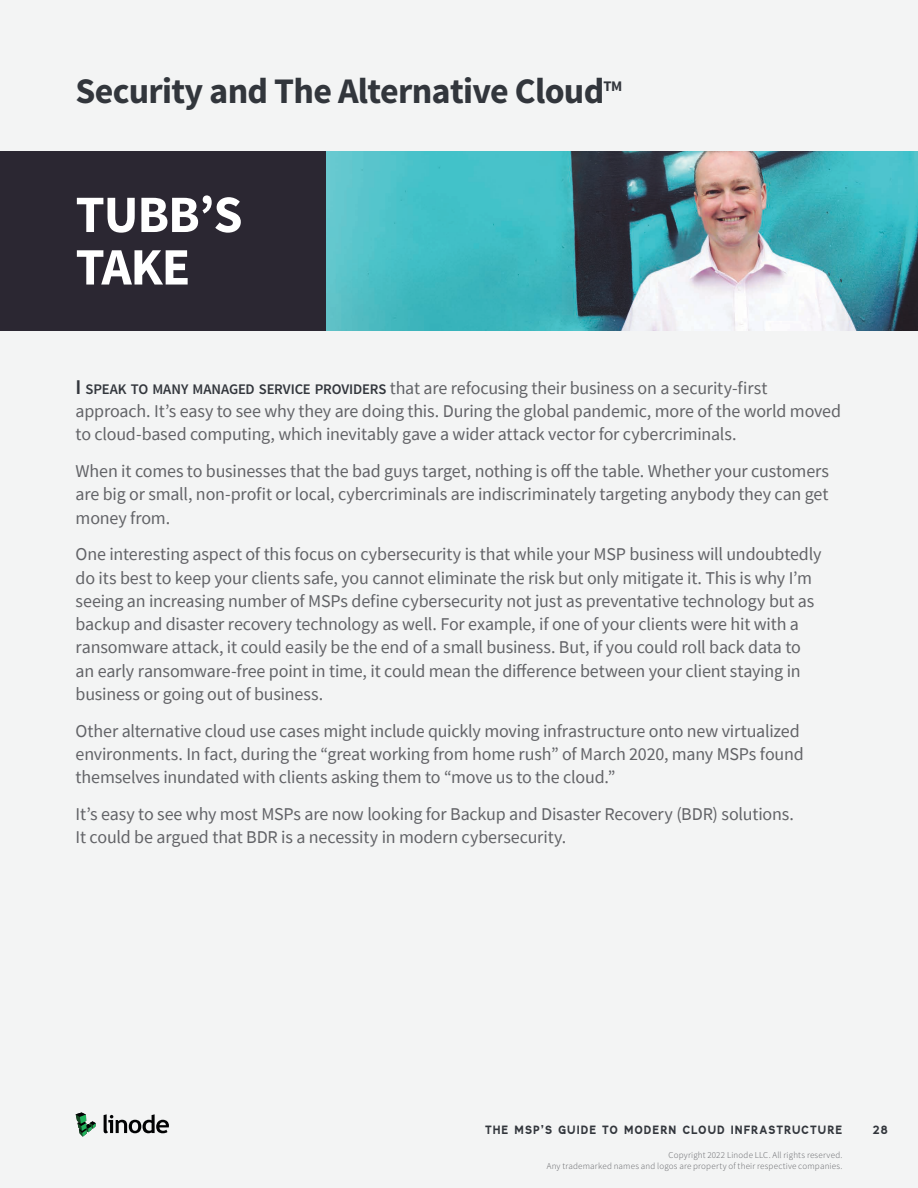
<style>
.page{position:relative;width:918px;height:1188px;background:#f3f4f4}
.page>*{position:absolute;margin:0;border:0;box-sizing:border-box;transform-origin:0 0}
.Paragraph_Style_1{font:700 52.5px "Source Sans Pro";letter-spacing:-.02em;color:#fff}
.Paragraph_Style_1-2{font:700 36px "Source Sans Pro";letter-spacing:-.02em;color:#32363c}
.New_Copy{font:18px/23.2px "Source Sans Pro";letter-spacing:-.01em;color:#626367}
.Paragraph_Style_1-3{font:700 14.7px "Source Sans Pro";color:#32363c}
.t1{font:700 12px "Clockwise";letter-spacing:.075em;color:#32363c}
.t2{font:300 9px/10.5px "Source Sans Pro";letter-spacing:.02em;color:#626367;text-align:right}
.s1{font-weight:600;font-size:21px;color:#32363c}
.s2{font-weight:600;font-size:14.7px;color:#32363c}
</style>
<div class="page">
<svg style="left:76px;top:1112px;width:20px;height:25px"></svg>
<svg style="left:104px;top:1114px;width:65px;height:19px"></svg>
<img style="left:325px;top:151px;width:593px;height:179px">
<div style="left:0;top:151px;width:325px;height:179px;background:#2b2732"></div>
<p class="Paragraph_Style_1-2" style="left:76px;top:68px;width:530px">Security and The Alternative Cloud</p>
<p class="Paragraph_Style_1-3" style="left:604px;top:76px;width:20px">tm</p>
<p class="Paragraph_Style_1" style="left:76px;top:181px;width:168px">TUBB’S</p>
<p class="Paragraph_Style_1" style="left:76px;top:233px;width:116px">TAKE</p>
<p class="New_Copy" style="left:76px;top:376px;width:767px"><span class="s1">I</span> <span class="s2">SPEAK TO MANY MANAGED SERVICE PROVIDERS</span> that are refocusing their business on a security-first approach. It’s easy to see why they are doing this. During the global pandemic, more of the world moved to cloud-based computing, which inevitably gave a wider attack vector for cybercriminals.</p>
<p class="New_Copy" style="left:76px;top:459px;width:755px;text-align:justify">When it comes to businesses that the bad guys target, nothing is off the table. Whether your customers are big or small, non-profit or local, cybercriminals are indiscriminately targeting anybody they can get money from.</p>
<p class="New_Copy" style="left:76px;top:543px;width:747px">One interesting aspect of this focus on cybersecurity is that while your MSP business will undoubtedly do its best to keep your clients safe, you cannot eliminate the risk but only mitigate it. This is why I’m seeing an increasing number of MSPs define cybersecurity not just as preventative technology but as backup and disaster recovery technology as well. For example, if one of your clients were hit with a ransomware attack, it could easily be the end of a small business. But, if you could roll back data to an early ransomware-free point in time, it could mean the difference between your client staying in business or going out of business.</p>
<p class="New_Copy" style="left:76px;top:719px;width:730px">Other alternative cloud use cases might include quickly moving infrastructure onto new virtualized environments. In fact, during the “great working from home rush” of March 2020, many MSPs found themselves inundated with clients asking them to “move us to the cloud.”</p>
<p class="New_Copy" style="left:76px;top:802px;width:720px">It’s easy to see why most MSPs are now looking for Backup and Disaster Recovery (BDR) solutions.<br>It could be argued that BDR is a necessity in modern cybersecurity.</p>
<p class="t1" style="left:485px;top:1122px;width:359px">THE MSP’S GUIDE TO MODERN CLOUD INFRASTRUCTURE</p>
<p class="t1" style="left:873px;top:1122px;width:17px">28</p>
<p class="t2" style="left:547px;top:1150px;width:297px">Copyright 2022 Linode LLC. All rights reserved.<br>Any trademarked names and logos are property of their respective companies.</p>
</div>
